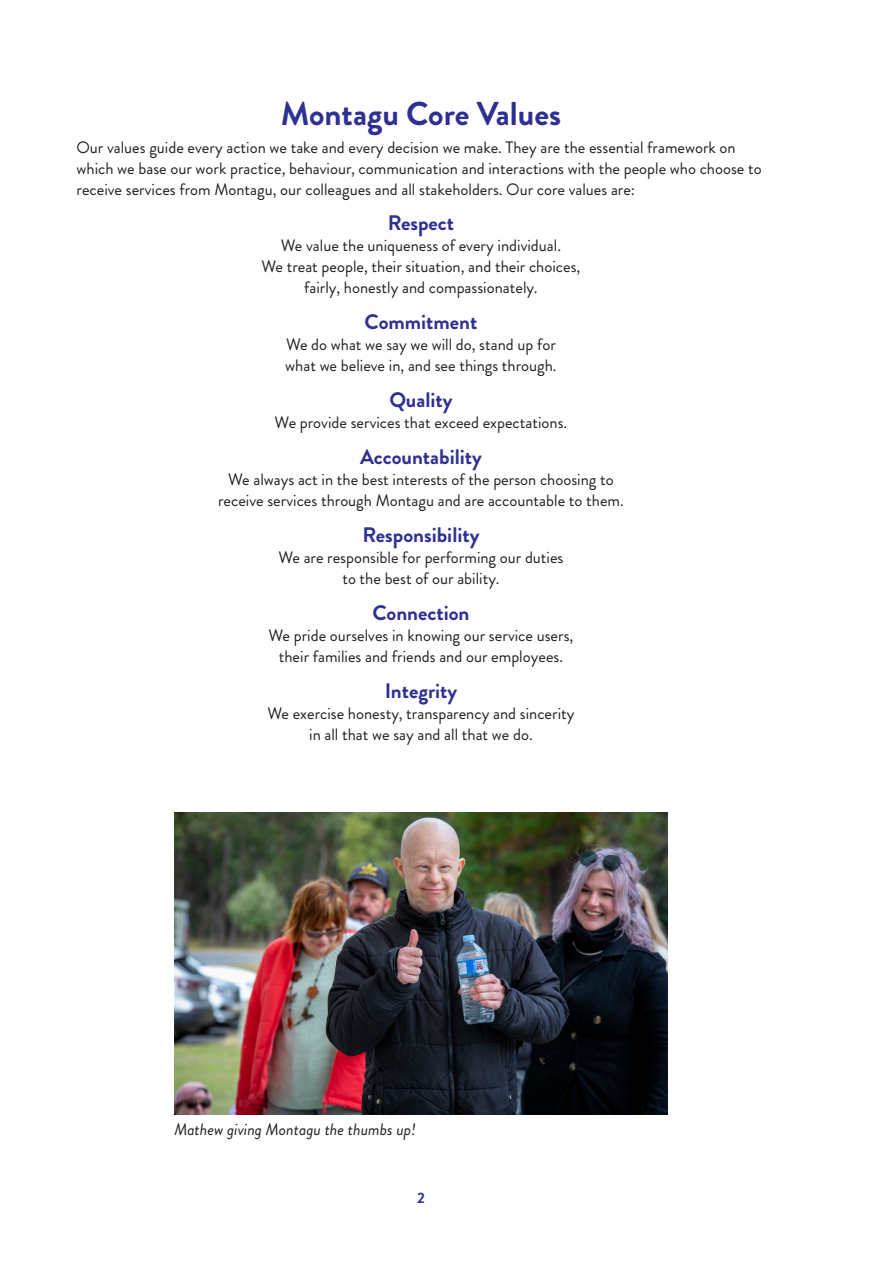
<style>
.page{position:relative;width:893px;height:1263px;background:#fff}
.page>*{position:absolute;margin:0;border:0;box-sizing:border-box;transform-origin:0 0}
.page_headings{font:700 33px "Brandon Grotesque";color:#2e3092}
.sub_centred{font:700 21px "Brandon Grotesque";color:#2e3092}
.subhead{font:700 21px "Brandon Grotesque";color:#2e3092}
.body{font:16.5px/21px "Brandon Grotesque";color:#231f20;text-align:center}
.t1{font:italic 16.5px "Brandon Grotesque";color:#231f20}
.t2{font:700 15.15px "Brandon Grotesque";color:#2e3092}
</style>
<div class="page">
<img style="left:174px;top:813px;width:494px;height:302px">
<p class="page_headings" style="left:281px;top:91px;width:282px">Montagu Core Values</p>
<p class="body" style="left:77px;top:137px;width:687px;text-align:left">Our values guide every action we take and every decision we make. They are the essential framework on which we base our work practice, behaviour, communication and interactions with the people who choose to receive services from Montagu, our colleagues and all stakeholders. Our core values are:</p>
<p class="sub_centred" style="left:388px;top:209px;width:68px">Respect</p>
<p class="body" style="left:261px;top:235px;width:320px">We value the uniqueness of every individual.<br>We treat people, their situation, and their choices, fairly, honestly and compassionately.</p>
<p class="sub_centred" style="left:365px;top:307px;width:114px">Commitment</p>
<p class="body" style="left:285px;top:334px;width:273px;text-align:left">We do what we say we will do, stand up for what we believe in, and see things through.</p>
<p class="sub_centred" style="left:389px;top:385px;width:65px">Quality</p>
<p class="body" style="left:275px;top:412px;width:294px">We provide services that exceed expectations.</p>
<p class="sub_centred" style="left:360px;top:442px;width:123px">Accountability</p>
<p class="body" style="left:218px;top:469px;width:407px">We always act in the best interests of the person choosing to receive services through Montagu and are accountable to them.</p>
<p class="sub_centred" style="left:362px;top:520px;width:118px">Responsibility</p>
<p class="body" style="left:278px;top:547px;width:287px">We are responsible for performing our duties to the best of our ability.</p>
<p class="subhead" style="left:372px;top:598px;width:98px">Connection</p>
<p class="body" style="left:269px;top:625px;width:306px">We pride ourselves in knowing our service users, their families and friends and our employees.</p>
<p class="sub_centred" style="left:385px;top:676px;width:74px">Integrity</p>
<p class="body" style="left:267px;top:703px;width:308px">We exercise honesty, transparency and sincerity in all that we say and all that we do.</p>
<p class="t1" style="left:174px;top:1118px;width:243px">Mathew giving Montagu the thumbs up!</p>
<p class="t2" style="left:417px;top:1187px;width:9px">2</p>
</div>
